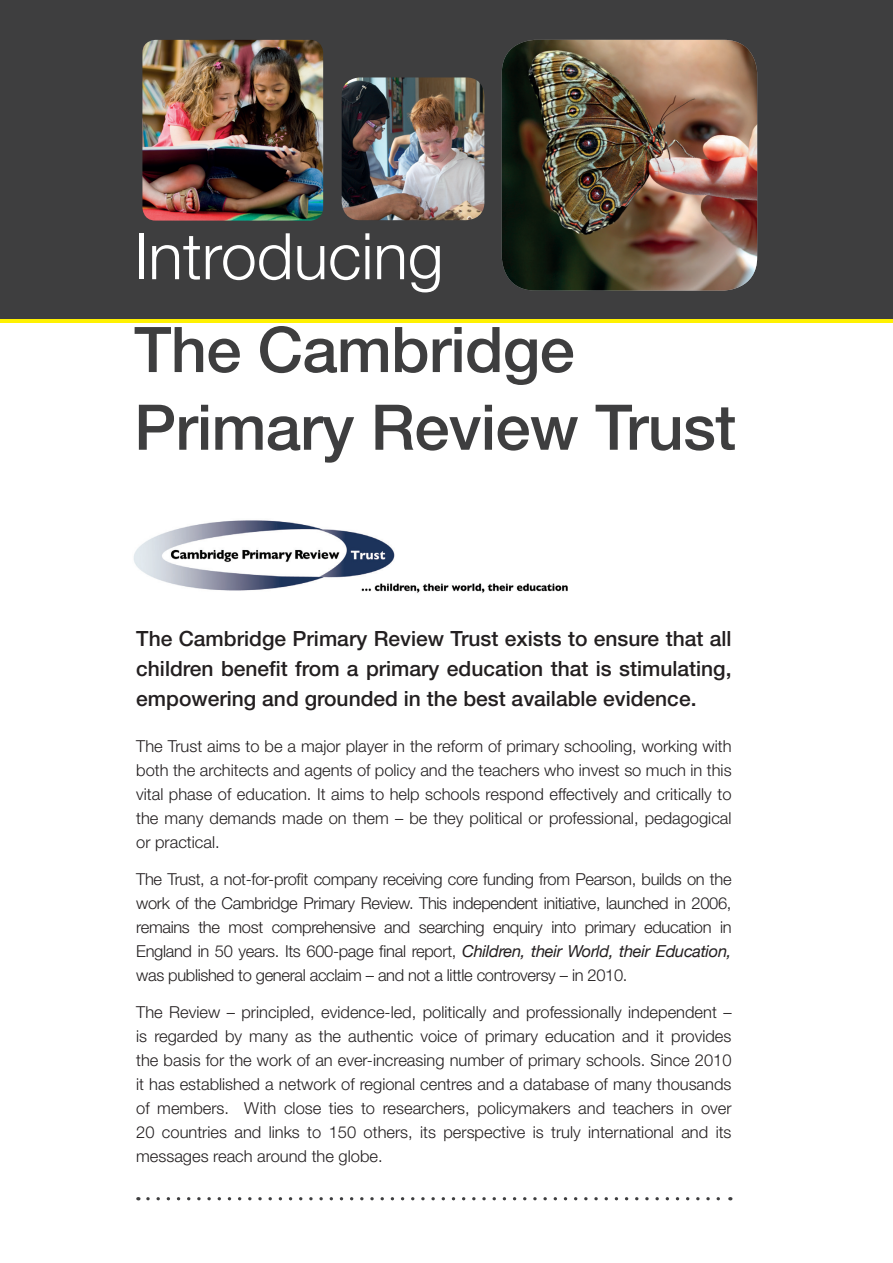
<style>
.page{position:relative;width:893px;height:1263px;background:#fff}
.page>*{position:absolute;margin:0;border:0;box-sizing:border-box;transform-origin:0 0}
.t1{font:300 64.2px "Helvetica Neue";color:#fff}
.t2{font:500 63px/77.7px "Helvetica Neue";letter-spacing:-.01em;color:#3e3e3f}
.t3{font:500 21px/30px "Helvetica Neue";color:#231f20;text-align:justify}
.t4{font:300 16.5px/24px "Helvetica Neue";color:#231f20;text-align:justify}
.s1{font-weight:400;font-style:italic}
</style>
<div class="page">
<div style="left:0;top:0;width:893px;height:319px;background:#3e3e3f"></div>
<img style="left:133px;top:520px;width:435px;height:73px">
<svg style="left:148px;top:1197px;width:583px;height:3px"></svg>
<hr style="left:0;top:319px;width:893px;height:3px;background:#fff101">
<img style="left:502px;top:40px;width:255px;height:251px">
<img style="left:142px;top:40px;width:181px;height:181px">
<img style="left:342px;top:77px;width:142px;height:143px">
<h1 class="t1" style="left:134px;top:217px;width:311px">Introducing</h1>
<h2 class="t2" style="left:134px;top:310px;width:604px">The Cambridge<br>Primary Review Trust</h2>
<p class="t3" style="left:136px;top:623px;width:597px">The Cambridge Primary Review Trust exists to ensure that all children benefit from a primary education that is stimulating, empowering and grounded in the best available evidence.</p>
<p class="t4" style="left:136px;top:734px;width:597px">The Trust aims to be a major player in the reform of primary schooling, working with both the architects and agents of policy and the teachers who invest so much in this vital phase of education. It aims to help schools respond effectively and critically to the many demands made on them – be they political or professional, pedagogical or practical.</p>
<p class="t4" style="left:136px;top:867px;width:597px">The Trust, a not-for-profit company receiving core funding from Pearson, builds on the work of the Cambridge Primary Review. This independent initiative, launched in 2006, remains the most comprehensive and searching enquiry into primary education in England in 50 years. Its 600-page final report, <span class="s1">Children, their World, their Education, </span>was published to general acclaim – and not a little controversy – in 2010.</p>
<p class="t4" style="left:136px;top:1000px;width:597px">The Review – principled, evidence-led, politically and professionally independent – is regarded by many as the authentic voice of primary education and it provides the basis for the work of an ever-increasing number of primary schools. Since 2010 it has established a network of regional centres and a database of many thousands of members. With close ties to researchers, policymakers and teachers in over 20 countries and links to 150 others, its perspective is truly international and its messages reach around the globe.</p>
</div>
